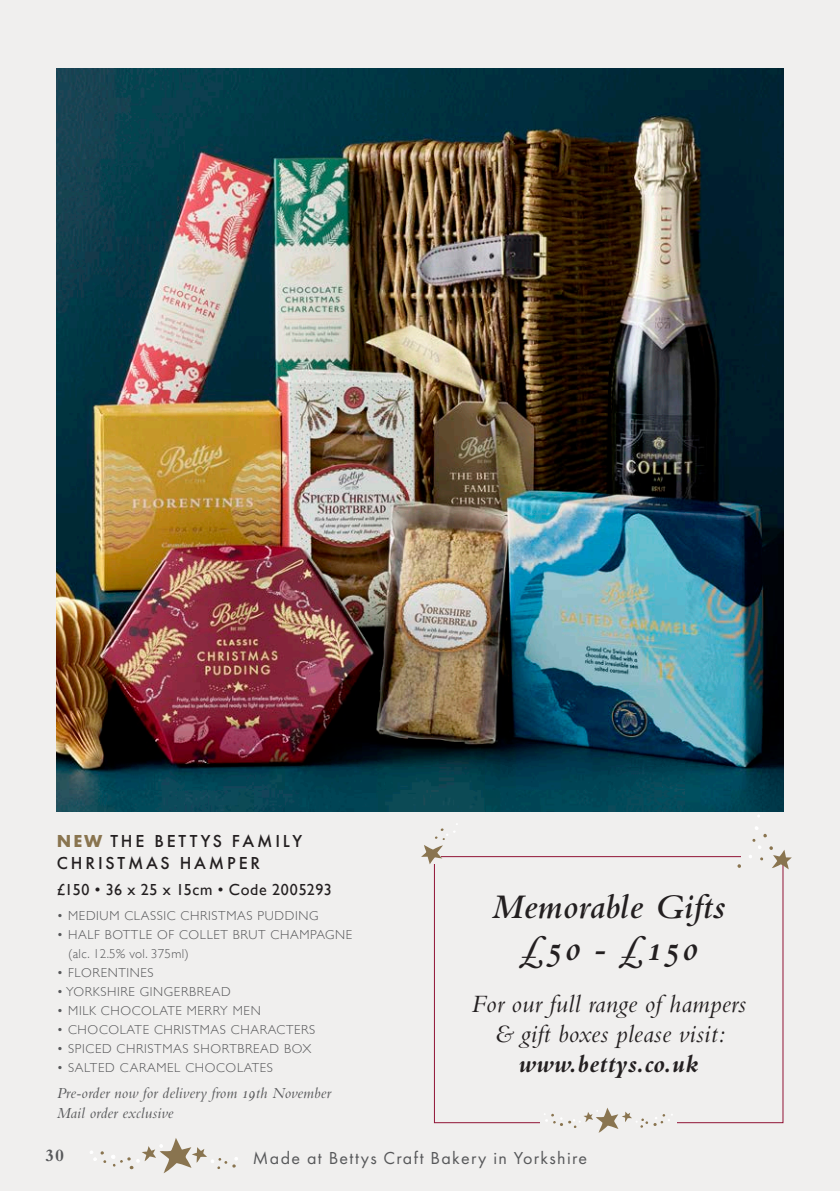
<style>
.page{position:relative;width:840px;height:1191px;background:#fff}
.page>*{position:absolute;margin:0;border:0;box-sizing:border-box;transform-origin:0 0}
.Section_headers{font:italic 600 36px/42px "Bembo NT";letter-spacing:.01em;color:#231f20;text-align:center}
.Intro_centered{font:italic 26px/30px "Bembo NT";letter-spacing:.01em;color:#231f20;text-align:center}
.t1{font:18px "Futura PT";letter-spacing:.075em;color:#57585a}
.Product_Title_left_a{font:500 18px/22px "Futura PT";letter-spacing:.16em;color:#231f20}
.t2{font:700 18px "Bembo";color:#57585a}
.Availability_left_al{font:italic 16px "Bembo NT";letter-spacing:.01em;color:#57585a}
.Code_and_Price_left{font:16px "Gill Sans";letter-spacing:.04em;color:#231f20}
.Gift_Box_Content{font:300 13px/19px "Gill Sans";letter-spacing:.05em;color:#57585a}
.s1{font-weight:700;color:#89744f}
.s2{font-weight:700}
</style>
<div class="page">
<div style="left:0;top:0;width:839px;height:1191px;background:#f0efee"></div>
<svg style="left:90px;top:1138px;width:148px;height:35px"></svg>
<img style="left:57px;top:68px;width:725px;height:743px">
<div style="left:434px;top:856px;width:348px;height:267px;border:1px solid #911436"></div>
<div style="left:539px;top:1106px;width:137px;height:28px;background:#f0efee"></div>
<svg style="left:544px;top:1108px;width:128px;height:24px"></svg>
<div style="left:741px;top:855px;width:51px;height:5px;background:#f0efee"></div>
<svg style="left:749px;top:826px;width:42px;height:43px"></svg>
<svg style="left:421px;top:823px;width:37px;height:41px"></svg>
<p class="Product_Title_left_a" style="left:57px;top:830px;width:247px"><span class="s1">NEW</span> THE BETTYS FAMILY<br>CHRISTMAS HAMPER</p>
<p class="Code_and_Price_left" style="left:57px;top:880px;width:276px">£150 • 36 x 25 x 15cm • Code 2005293</p>
<p class="Gift_Box_Content" style="left:57px;top:905px;width:263px">• MEDIUM CLASSIC CHRISTMAS PUDDING</p>
<p class="Gift_Box_Content" style="left:68px;top:924px;width:285px;text-indent:-11px">• HALF BOTTLE OF COLLET BRUT CHAMPAGNE (alc. 12.5% vol. 375ml)</p>
<p class="Gift_Box_Content" style="left:57px;top:962px;width:98px">• FLORENTINES</p>
<p class="Gift_Box_Content" style="left:57px;top:981px;width:175px">• YORKSHIRE GINGERBREAD</p>
<p class="Gift_Box_Content" style="left:57px;top:1000px;width:205px">• MILK CHOCOLATE MERRY MEN</p>
<p class="Gift_Box_Content" style="left:57px;top:1019px;width:260px">• CHOCOLATE CHRISTMAS CHARACTERS</p>
<p class="Gift_Box_Content" style="left:57px;top:1038px;width:256px">• SPICED CHRISTMAS SHORTBREAD BOX</p>
<p class="Gift_Box_Content" style="left:57px;top:1057px;width:218px">• SALTED CARAMEL CHOCOLATES</p>
<p class="Availability_left_al" style="left:57px;top:1083px;width:275px">Pre-order now for delivery from 19th November</p>
<p class="Availability_left_al" style="left:57px;top:1103px;width:118px">Mail order exclusive</p>
<p class="Section_headers" style="left:491px;top:885px;width:235px">Memorable Gifts £50 - £150</p>
<p class="Intro_centered" style="left:471px;top:988px;width:276px">For our full range of hampers &amp; gift boxes please visit: <span class="s2">www.bettys.co.uk</span></p>
<h3 class="t2" style="left:45px;top:1145px;width:20px">30</h3>
<h3 class="t1" style="left:253px;top:1147px;width:335px">Made at Bettys Craft Bakery in Yorkshire</h3>
</div>
